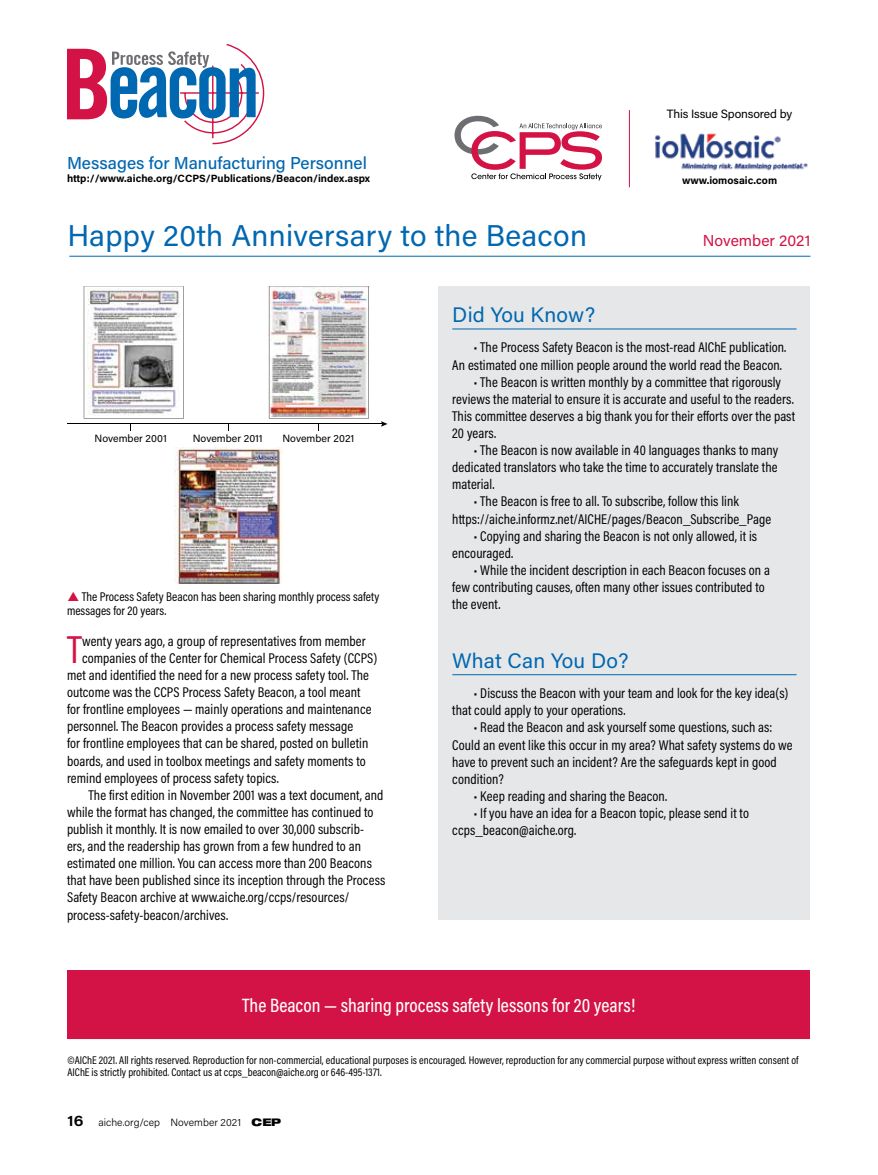
<style>
.page{position:relative;width:878px;height:1175px;background:#fff}
.page>*{position:absolute;margin:0;border:0;box-sizing:border-box;transform-origin:0 0}
.t1{font:39.45px "Acumin Pro Cond";color:#d31245}
.t2{font:30px "Acumin Pro";letter-spacing:.01em;color:#0067b1}
.t3{font:21px "Acumin Pro";letter-spacing:.01em;color:#0067b1}
.t4{font:500 19.5px "Acumin Pro Cond";color:#fff}
.t5{font:500 17.25px "Acumin Pro";color:#0067b1}
.t6{font:15.75px "Acumin Pro";color:#d31245}
.t7{font:14.25px/17.1px "Acumin Pro Cond";letter-spacing:.005em;color:#000}
.t8{font:12.75px/14.2px "Acumin Pro Cond";color:#000}
.t9{font:12px "Acumin Pro";letter-spacing:-.01em;color:#000}
.t10{font:11.25px/12px "Acumin Pro Cond";color:#000}
.t11{font:700 10.5px "Acumin Pro";color:#000}
.t12{font:10.5px "Acumin Pro";color:#000}
.t13{font:300 10.5px "Acumin Pro";color:#000}
.s1{font-family:"Acumin Pro Wide";font-weight:600;font-size:15px}
.s2{font-family:"Helvetica Neue";font-weight:900;font-stretch:expanded}
</style>
<div class="page">
<svg style="left:67px;top:44px;width:197px;height:100px"></svg>
<img style="left:655px;top:133px;width:153px;height:38px">
<svg style="left:454px;top:116px;width:148px;height:64px"></svg>
<hr style="left:629px;top:110px;width:1px;height:77px;background:#d31245">
<hr style="left:69px;top:256px;width:741px;height:1px;background:#0067b1">
<div style="left:439px;top:286px;width:371px;height:633px;background:#e6e7e8"></div>
<hr style="left:452px;top:328px;width:344px;height:1px;background:#0067b1">
<hr style="left:452px;top:674px;width:344px;height:1px;background:#0067b1">
<div style="left:68px;top:970px;width:742px;height:69px;background:#d31245"></div>
<img style="left:175px;top:447px;width:108px;height:137px">
<svg style="left:84px;top:286px;width:100px;height:132px"></svg>
<img style="left:269px;top:286px;width:100px;height:132px">
<hr style="left:68px;top:423px;width:315px;height:1px;background:#000">
<svg style="left:381px;top:421px;width:6px;height:6px"></svg>
<img style="left:179px;top:450px;width:99px;height:133px">
<img style="left:88px;top:289px;width:92px;height:126px">
<p class="t5" style="left:67px;top:151px;width:301px">Messages for Manufacturing Personnel</p>
<p class="t11" style="left:67px;top:171px;width:304px">http://www.aiche.org/CCPS/Publications/Beacon/index.aspx</p>
<h2 class="t2" style="left:68px;top:215px;width:521px">Happy 20th Anniversary to the Beacon</h2>
<p class="t9" style="left:666px;top:106px;width:127px">This Issue Sponsored by</p>
<p class="t11" style="left:682px;top:173px;width:97px">www.iomosaic.com</p>
<p class="t6" style="left:702px;top:230px;width:109px">November 2021</p>
<p class="t12" style="left:95px;top:431px;width:74px">November 2001</p>
<p class="t12" style="left:193px;top:431px;width:71px">November 2011</p>
<p class="t12" style="left:282px;top:431px;width:73px">November 2021</p>
<p class="t8" style="left:67px;top:589px;width:314px;text-indent:15px">The Process Safety Beacon has been sharing monthly process safety messages for 20 years.</p>
<h1 class="t1" style="left:67px;top:624px;width:16px">T</h1>
<p class="t7" style="left:82px;top:632px;width:285px">wenty years ago, a group of representatives from member</p>
<p class="t7" style="left:82px;top:649px;width:297px">companies of the Center for Chemical Process Safety (CCPS)</p>
<p class="t7" style="left:67px;top:666px;width:303px">met and identified the need for a new process safety tool. The</p>
<p class="t7" style="left:67px;top:683px;width:295px">outcome was the CCPS Process Safety Beacon, a tool meant</p>
<p class="t7" style="left:67px;top:700px;width:306px">for frontline employees — mainly operations and maintenance</p>
<p class="t7" style="left:67px;top:717px;width:288px">personnel. The Beacon provides a process safety message</p>
<p class="t7" style="left:67px;top:734px;width:303px">for frontline employees that can be shared, posted on bulletin</p>
<p class="t7" style="left:67px;top:752px;width:300px">boards, and used in toolbox meetings and safety moments to</p>
<p class="t7" style="left:67px;top:769px;width:213px">remind employees of process safety topics.</p>
<p class="t7" style="left:89px;top:786px;width:296px">The first edition in November 2001 was a text document, and</p>
<p class="t7" style="left:67px;top:803px;width:308px">while the format has changed, the committee has continued to</p>
<p class="t7" style="left:67px;top:820px;width:299px">publish it monthly. It is now emailed to over 30,000 subscrib-</p>
<p class="t7" style="left:67px;top:837px;width:295px">ers, and the readership has grown from a few hundred to an</p>
<p class="t7" style="left:67px;top:854px;width:306px">estimated one million. You can access more than 200 Beacons</p>
<p class="t7" style="left:67px;top:871px;width:320px">that have been published since its inception through the Process</p>
<p class="t7" style="left:67px;top:888px;width:284px">Safety Beacon archive at www.aiche.org/ccps/resources/</p>
<p class="t7" style="left:67px;top:905px;width:163px">process-safety-beacon/archives.</p>
<h3 class="t3" style="left:452px;top:300px;width:144px">Did You Know?</h3>
<p class="t7" style="left:452px;top:339px;width:335px;text-indent:22px">• The Process Safety Beacon is the most-read AIChE publication.<br>An estimated one million people around the world read the Beacon.</p>
<p class="t7" style="left:452px;top:373px;width:344px;text-indent:22px">• The Beacon is written monthly by a committee that rigorously reviews the material to ensure it is accurate and useful to the readers.<br>This committee deserves a big thank you for their efforts over the past 20 years.</p>
<p class="t7" style="left:452px;top:441px;width:327px;text-align:justify;text-indent:22px">• The Beacon is now available in 40 languages thanks to many dedicated translators who take the time to accurately translate the material.</p>
<p class="t7" style="left:452px;top:492px;width:320px;text-indent:22px">• The Beacon is free to all. To subscribe, follow this link https://aiche.informz.net/AICHE/pages/Beacon_Subscribe_Page</p>
<p class="t7" style="left:452px;top:527px;width:306px;text-indent:22px">• Copying and sharing the Beacon is not only allowed, it is encouraged.</p>
<p class="t7" style="left:452px;top:561px;width:319px;text-indent:22px">• While the incident description in each Beacon focuses on a few contributing causes, often many other issues contributed to the event.</p>
<h3 class="t3" style="left:452px;top:645px;width:178px">What Can You Do?</h3>
<p class="t7" style="left:452px;top:684px;width:338px;text-indent:22px">• Discuss the Beacon with your team and look for the key idea(s) that could apply to your operations.</p>
<p class="t7" style="left:452px;top:718px;width:342px;text-indent:22px">• Read the Beacon and ask yourself some questions, such as:<br>Could an event like this occur in my area? What safety systems do we have to prevent such an incident? Are the safeguards kept in good condition?</p>
<p class="t7" style="left:474px;top:787px;width:195px">• Keep reading and sharing the Beacon.</p>
<p class="t7" style="left:452px;top:804px;width:298px;text-indent:22px">• If you have an idea for a Beacon topic, please send it to ccps_beacon@aiche.org.</p>
<h3 class="t4" style="left:242px;top:992px;width:394px">The Beacon — sharing process safety lessons for 20 years!</h3>
<p class="t10" style="left:68px;top:1053px;width:732px">©AIChE 2021. All rights reserved. Reproduction for non-commercial, educational purposes is encouraged. However, reproduction for any commercial purpose without express written consent of<br>AIChE is strictly prohibited. Contact us at ccps_beacon@aiche.org or 646-495-1371.</p>
<p class="t13" style="left:68px;top:1115px;width:215px"><span class="s1">16</span> aiche.org/cep November 2021 <span class="s2">CEP</span></p>
</div>
